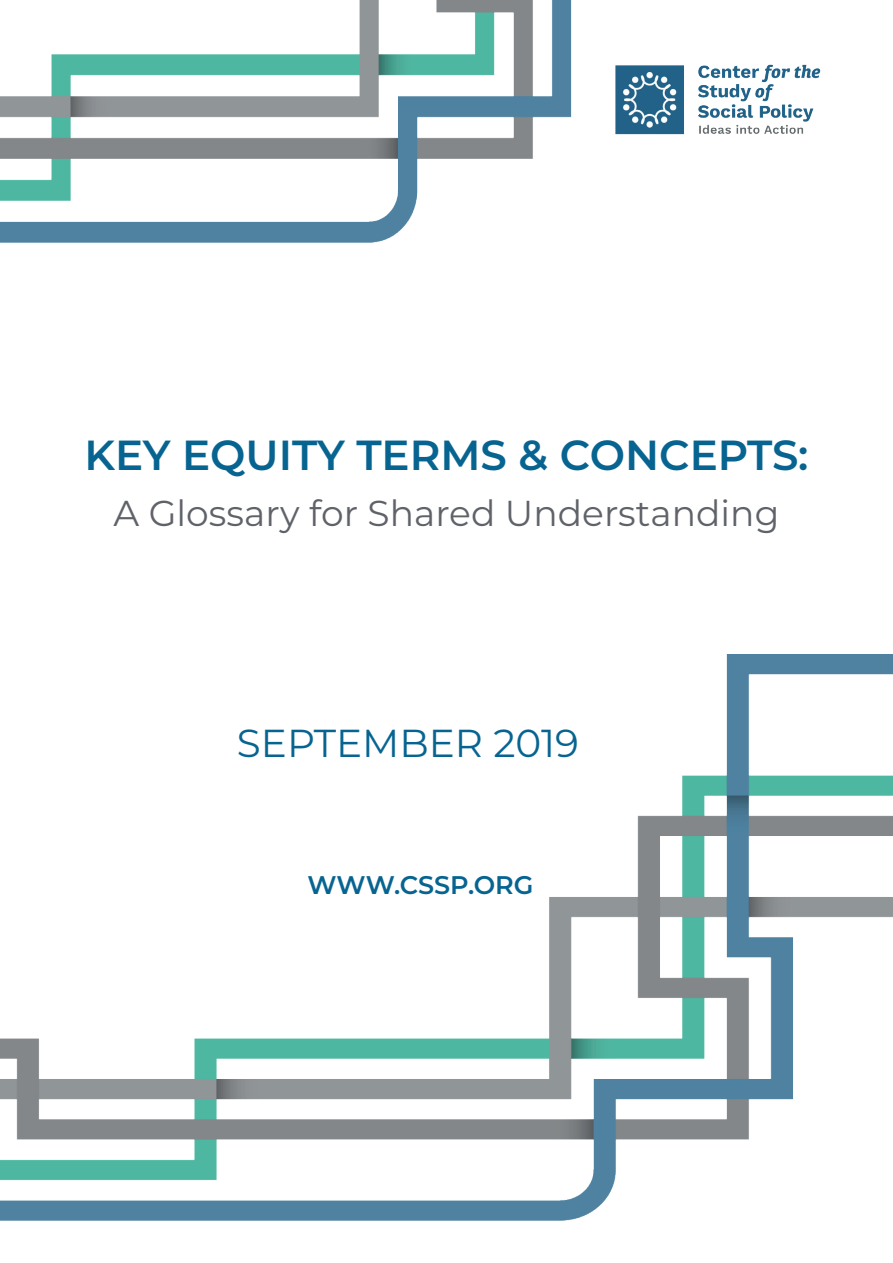
<style>
.page{position:relative;width:893px;height:1263px;background:#fff}
.page>*{position:absolute;margin:0;border:0;box-sizing:border-box;transform-origin:0 0}
.t1{font:600 42px "Montserrat";color:#076491}
.t2{font:39px "Montserrat";color:#076491}
.t3{font:36px "Montserrat";color:#5f6369}
.t4{font:600 25.5px "Montserrat";color:#076491}
</style>
<div class="page">
<img style="left:657px;top:64px;width:164px;height:71px">
<img style="left:0;top:0;width:657px;height:242px">
<img style="left:0;top:655px;width:893px;height:565px">
<p class="t1" style="left:84px;top:425px;width:726px">KEY EQUITY TERMS &amp; CONCEPTS:</p>
<p class="t3" style="left:114px;top:488px;width:667px">A Glossary for Shared Understanding</p>
<p class="t2" style="left:237px;top:716px;width:343px">SEPTEMBER 2019</p>
<p class="t4" style="left:307px;top:867px;width:228px">WWW.CSSP.ORG</p>
</div>
